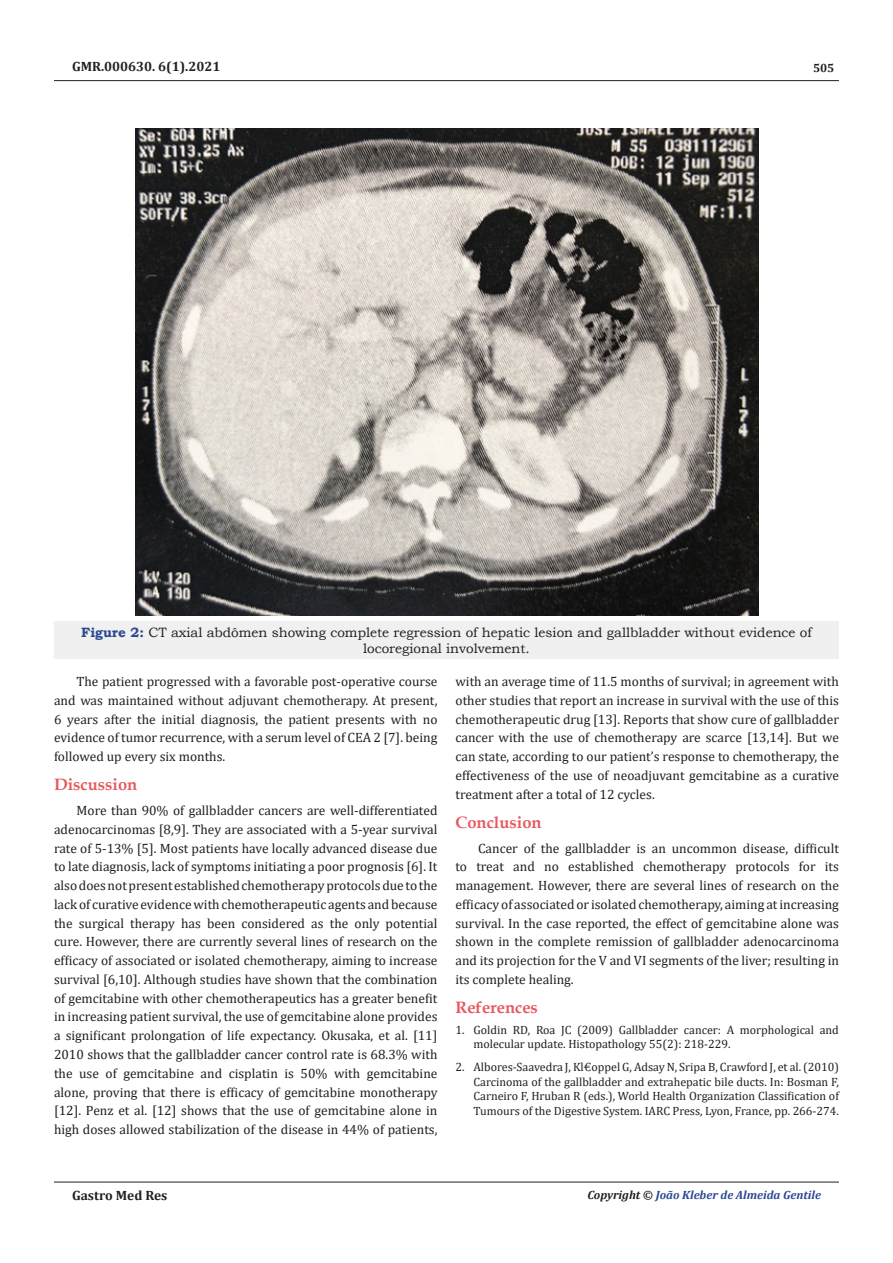
<style>
.page{position:relative;width:893px;height:1263px;background:#fff}
.page>*{position:absolute;margin:0;border:0;box-sizing:border-box;transform-origin:0 0}
.t1{font:700 16.5px "Book Antiqua";color:#e65960}
.t2{font:13.5px/18.8px "Cambria";color:#231f20;text-align:justify}
.t3{font:13.5px/16.2px "Bookman Old Style";color:#231f20;text-align:center}
.t4{font:700 13.5px "Cambria";color:#231f20}
.t5{font:12px/14.4px "Cambria";color:#231f20}
.t6{font:italic 700 12px "Cambria";color:#2a4791}
.t7{font:700 12px "Cambria";color:#231f20}
.s1{font-weight:700;color:#2a4791}
.s2{color:#231f20}
</style>
<div class="page">
<hr style="left:54px;top:80px;width:785px;height:1px;background:#231f20">
<hr style="left:54px;top:1182px;width:785px;height:1px;background:#231f20">
<div style="left:54px;top:621px;width:785px;height:38px;background:#f0f0f0"></div>
<img style="left:135px;top:129px;width:624px;height:486px">
<p class="t4" style="left:72px;top:57px;width:150px">GMR.000630. 6(1).2021</p>
<p class="t7" style="left:813px;top:60px;width:23px">505</p>
<p class="t3" style="left:81px;top:624px;width:732px"><span class="s1">Figure 2:</span> CT axial abdômen showing complete regression of hepatic lesion and gallbladder without evidence of locoregional involvement.</p>
<p class="t2" style="left:54px;top:672px;width:385px;text-indent:22px">The patient progressed with a favorable post-operative course and was maintained without adjuvant chemotherapy. At present, 6 years after the initial diagnosis, the patient presents with no evidence of tumor recurrence, with a serum level of CEA 2 [7]. being followed up every six months.</p>
<p class="t1" style="left:54px;top:774px;width:85px">Discussion</p>
<p class="t2" style="left:54px;top:801px;width:385px;text-indent:22px">More than 90% of gallbladder cancers are well-differentiated adenocarcinomas [8,9]. They are associated with a 5-year survival rate of 5-13% [5]. Most patients have locally advanced disease due to late diagnosis, lack of symptoms initiating a poor prognosis [6]. It also does not present established chemotherapy protocols due to the lack of curative evidence with chemotherapeutic agents and because the surgical therapy has been considered as the only potential cure. However, there are currently several lines of research on the efficacy of associated or isolated chemotherapy, aiming to increase survival [6,10]. Although studies have shown that the combination of gemcitabine with other chemotherapeutics has a greater benefit in increasing patient survival, the use of gemcitabine alone provides a significant prolongation of life expectancy. Okusaka, et al. [11] 2010 shows that the gallbladder cancer control rate is 68.3% with the use of gemcitabine and cisplatin is 50% with gemcitabine alone, proving that there is efficacy of gemcitabine monotherapy [12]. Penz et al. [12] shows that the use of gemcitabine alone in high doses allowed stabilization of the disease in 44% of patients,</p>
<p class="t2" style="left:455px;top:672px;width:385px">with an average time of 11.5 months of survival; in agreement with other studies that report an increase in survival with the use of this chemotherapeutic drug [13]. Reports that show cure of gallbladder cancer with the use of chemotherapy are scarce [13,14]. But we can state, according to our patient’s response to chemotherapy, the effectiveness of the use of neoadjuvant gemcitabine as a curative treatment after a total of 12 cycles.</p>
<p class="t1" style="left:455px;top:811px;width:88px">Conclusion</p>
<p class="t2" style="left:455px;top:839px;width:385px;text-indent:22px">Cancer of the gallbladder is an uncommon disease, difficult to treat and no established chemotherapy protocols for its management. However, there are several lines of research on the efficacy of associated or isolated chemotherapy, aiming at increasing survival. In the case reported, the effect of gemcitabine alone was shown in the complete remission of gallbladder adenocarcinoma and its projection for the V and VI segments of the liver; resulting in its complete healing.</p>
<p class="t1" style="left:455px;top:996px;width:84px">References</p>
<p class="t5" style="left:473px;top:1022px;width:367px;text-indent:-18px">1. Goldin RD, Roa JC (2009) Gallbladder cancer: A morphological and molecular update. Histopathology 55(2): 218-229.</p>
<p class="t5" style="left:473px;top:1060px;width:367px;text-align:justify;text-indent:-18px">2. Albores-Saavedra J, Kl€oppel G, Adsay N, Sripa B, Crawford J, et al. (2010)<br>Carcinoma of the gallbladder and extrahepatic bile ducts. In: Bosman F, Carneiro F, Hruban R (eds.), World Health Organization Classification of Tumours of the Digestive System. IARC Press, Lyon, France, pp. 266-274.</p>
<p class="t4" style="left:72px;top:1185px;width:97px">Gastro Med Res</p>
<p class="t6" style="left:587px;top:1186px;width:235px"><span class="s2">Copyright ©</span> João Kleber de Almeida Gentile</p>
</div>
